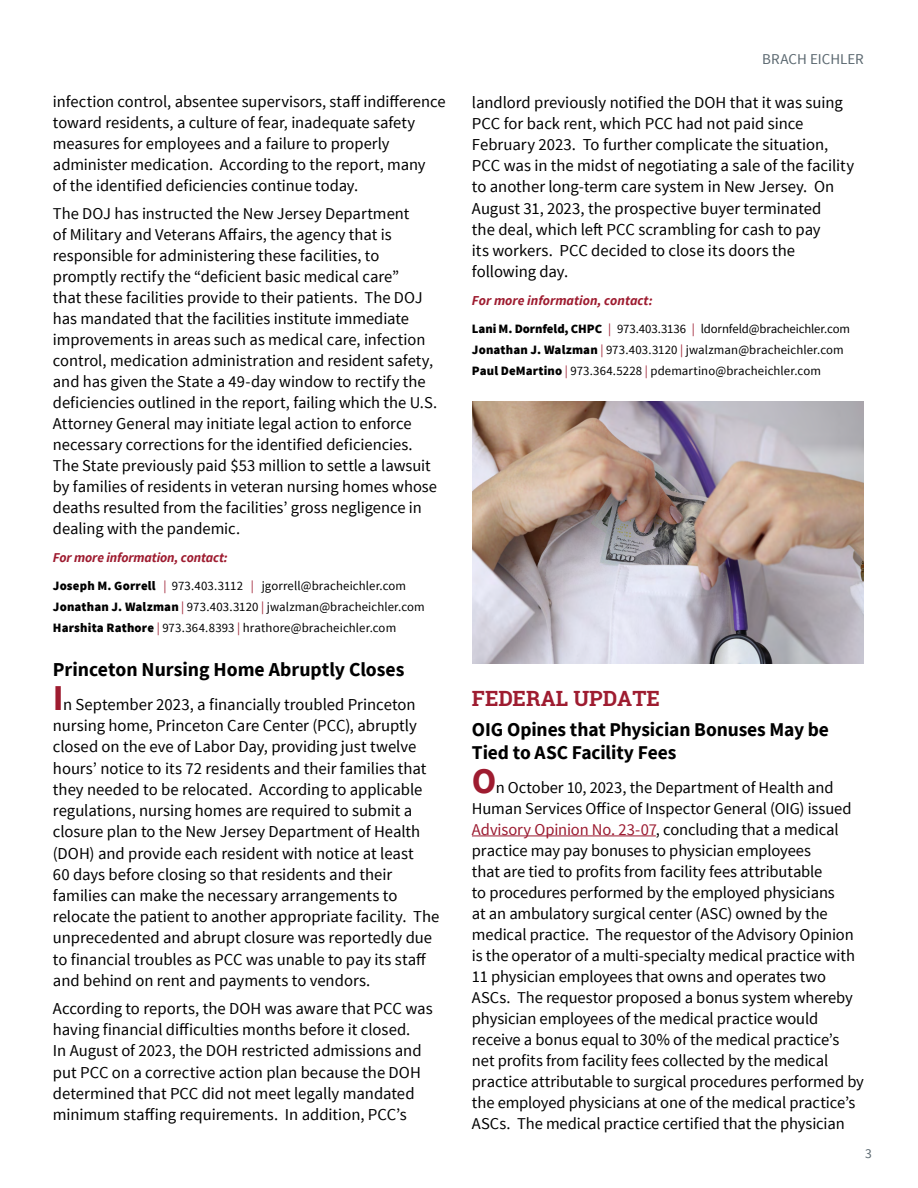
<style>
.page{position:relative;width:918px;height:1188px;background:#fff}
.page>*{position:absolute;margin:0;border:0;box-sizing:border-box;transform-origin:0 0}
.t1{font:700 21px "Roboto Slab";color:#9e1c30}
.t2{font:700 19.65px "Source Sans Pro";color:#000}
.t3{font:700 19.5px/23.4px "Source Sans Pro";letter-spacing:-.005em;color:#000}
.t4{font:16.65px/21.1px "Source Sans Pro";color:#000}
.t5{font:16.5px/21px "Source Sans Pro";letter-spacing:-.005em;color:#000}
.t6{font:15px "Source Sans Pro";color:#5b6870}
.t7{font:italic 700 13.65px "Source Sans Pro";color:#9e1c30}
.t8{font:italic 700 13.5px "Source Sans Pro";letter-spacing:-.01em;color:#9e1c30}
.t9{font:13.5px "Source Sans Pro";color:#5b6870}
.t10{font:12.75px/21px "Source Sans Pro";letter-spacing:.01em;color:#000}
.s1{font-weight:900}
.s2{color:#9e1c30}
.s3{font-weight:700;font-size:36.3px;color:#9e1c30}
.s4{color:#9b192f}
.s5{font-weight:700;font-size:36px;color:#9e1c30}
</style>
<div class="page">
<hr style="left:472px;top:836px;width:184px;height:1px;background:#9b192f">
<img style="left:473px;top:402px;width:391px;height:261px">
<p class="t5" style="left:53px;top:92px;width:394px">infection control, absentee supervisors, staff indifference toward residents, a culture of fear, inadequate safety measures for employees and a failure to properly administer medication. According to the report, many<br>of the identified deficiencies continue today.</p>
<p class="t5" style="left:53px;top:203px;width:386px">The DOJ has instructed the New Jersey Department<br>of Military and Veterans Affairs, the agency that is responsible for administering these facilities, to promptly rectify the “deficient basic medical care”<br>that these facilities provide to their patients. The DOJ has mandated that the facilities institute immediate improvements in areas such as medical care, infection control, medication administration and resident safety, and has given the State a 49-day window to rectify the deficiencies outlined in the report, failing which the U.S.<br>Attorney General may initiate legal action to enforce necessary corrections for the identified deficiencies.<br>The State previously paid $53 million to settle a lawsuit by families of residents in veteran nursing homes whose deaths resulted from the facilities’ gross negligence in dealing with the pandemic.</p>
<p class="t8" style="left:53px;top:549px;width:176px">For more information, contact:</p>
<p class="t10" style="left:53px;top:575px;width:373px"><span class="s1">Joseph M. Gorrell</span> <span class="s2">|</span> 973.403.3112 <span class="s2">|</span> jgorrell@bracheichler.com<br><span class="s1">Jonathan J. Walzman</span> <span class="s2">|</span> 973.403.3120 <span class="s2">|</span> jwalzman@bracheichler.com<br><span class="s1">Harshita Rathore</span> <span class="s2">|</span> 973.364.8393 <span class="s2">|</span> hrathore@bracheichler.com</p>
<p class="t2" style="left:53px;top:656px;width:353px">Princeton Nursing Home Abruptly Closes</p>
<p class="t4" style="left:53px;top:694px;width:388px"><span class="s3">I</span>n September 2023, a financially troubled Princeton nursing home, Princeton Care Center (PCC), abruptly closed on the eve of Labor Day, providing just twelve hours’ notice to its 72 residents and their families that they needed to be relocated. According to applicable regulations, nursing homes are required to submit a closure plan to the New Jersey Department of Health (DOH) and provide each resident with notice at least<br>60 days before closing so that residents and their families can make the necessary arrangements to relocate the patient to another appropriate facility. The unprecedented and abrupt closure was reportedly due to financial troubles as PCC was unable to pay its staff and behind on rent and payments to vendors.</p>
<p class="t4" style="left:53px;top:998px;width:381px">According to reports, the DOH was aware that PCC was having financial difficulties months before it closed.<br>In August of 2023, the DOH restricted admissions and put PCC on a corrective action plan because the DOH determined that PCC did not meet legally mandated minimum staffing requirements. In addition, PCC’s</p>
<p class="t6" style="left:762px;top:49px;width:103px">BRACH EICHLER</p>
<p class="t4" style="left:472px;top:92px;width:384px">landlord previously notified the DOH that it was suing PCC for back rent, which PCC had not paid since February 2023. To further complicate the situation, PCC was in the midst of negotiating a sale of the facility to another long-term care system in New Jersey. On August 31, 2023, the prospective buyer terminated<br>the deal, which left PCC scrambling for cash to pay<br>its workers. PCC decided to close its doors the following day.</p>
<p class="t7" style="left:472px;top:292px;width:182px">For more information, contact:</p>
<p class="t10" style="left:472px;top:319px;width:380px"><span class="s1">Lani M. Dornfeld, CHPC</span> <span class="s4">|</span> 973.403.3136 <span class="s4">|</span> ldornfeld@bracheichler.com<br><span class="s1">Jonathan J. Walzman</span> <span class="s2">|</span> 973.403.3120 <span class="s2">|</span> jwalzman@bracheichler.com<br><span class="s1">Paul DeMartino</span> <span class="s2">|</span> 973.364.5228 <span class="s2">|</span> pdemartino@bracheichler.com</p>
<p class="t1" style="left:472px;top:684px;width:189px">FEDERAL UPDATE</p>
<p class="t3" style="left:472px;top:717px;width:359px">OIG Opines that Physician Bonuses May be<br>Tied to ASC Facility Fees</p>
<p class="t5" style="left:472px;top:777px;width:394px"><span class="s5">O</span>n October 10, 2023, the Department of Health and Human Services Office of Inspector General (OIG) issued <span class="s4">Advisory Opinion No. 23-07</span>, concluding that a medical practice may pay bonuses to physician employees<br>that are tied to profits from facility fees attributable<br>to procedures performed by the employed physicians<br>at an ambulatory surgical center (ASC) owned by the medical practice. The requestor of the Advisory Opinion is the operator of a multi-specialty medical practice with 11 physician employees that owns and operates two ASCs. The requestor proposed a bonus system whereby physician employees of the medical practice would receive a bonus equal to 30% of the medical practice’s net profits from facility fees collected by the medical practice attributable to surgical procedures performed by the employed physicians at one of the medical practice’s ASCs. The medical practice certified that the physician</p>
<p class="t9" style="left:865px;top:1145px;width:8px">3</p>
</div>
